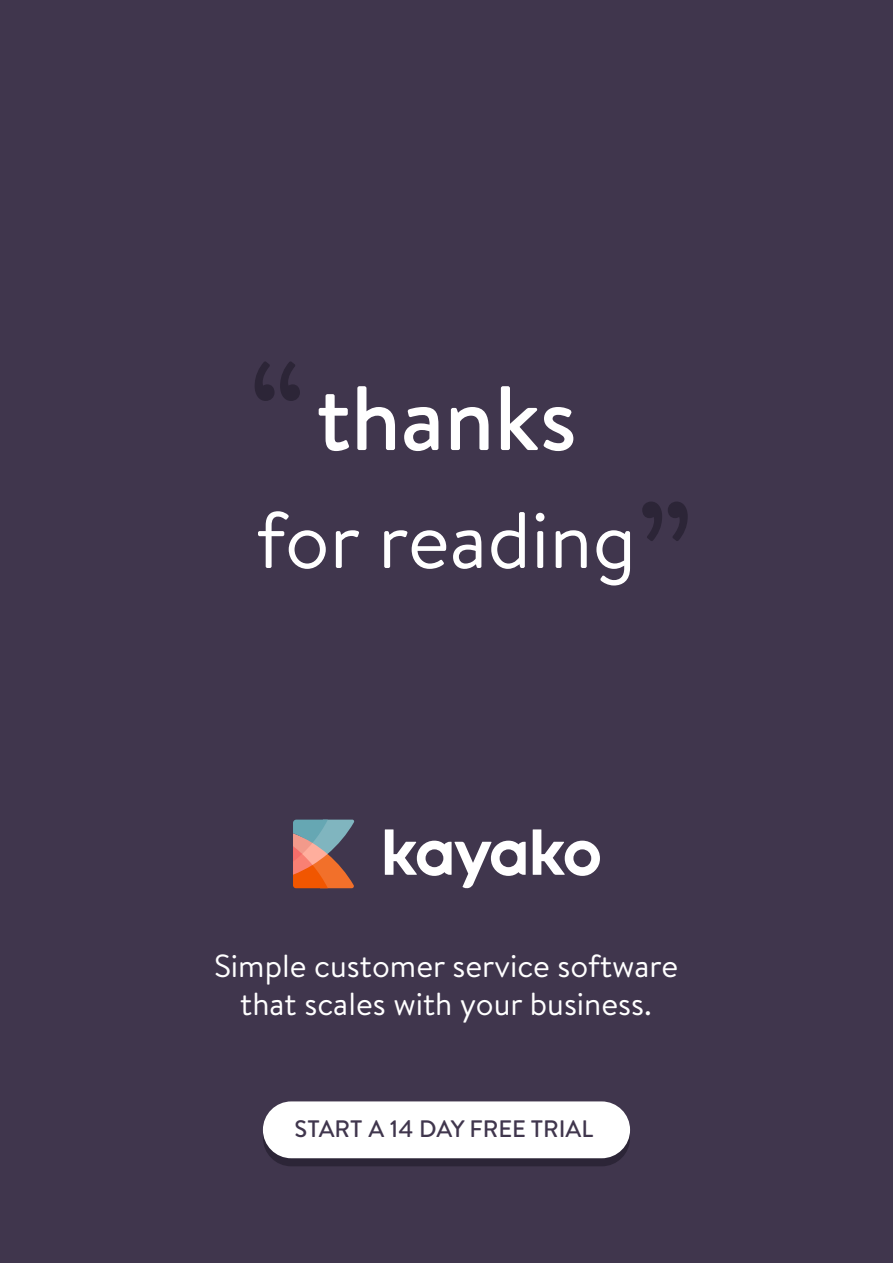
<style>
.page{position:relative;width:893px;height:1263px;background:#40364d}
.page>*{position:absolute;margin:0;border:0;box-sizing:border-box;transform-origin:0 0}
.t1{font:500 91.2px "Brandon Text";color:#fff}
.t2{font:79.95px "Brandon Text";color:#fff}
.t3{font:31.95px/38.2px "Brandon Text";color:#fff;text-align:center}
.t4{font:500 23.85px "Brandon Text";color:#40364d}
</style>
<div class="page">
<svg style="left:255px;top:361px;width:45px;height:40px"></svg>
<svg style="left:642px;top:502px;width:46px;height:39px"></svg>
<div style="left:263px;top:1109px;width:367px;height:57px;background:linear-gradient(to right,#2d2738,#2d2638);border-radius:28px"></div>
<div style="left:263px;top:1101px;width:367px;height:57px;background:#fff;border-radius:28px"></div>
<svg style="left:293px;top:820px;width:62px;height:68px"></svg>
<svg style="left:385px;top:829px;width:141px;height:59px"></svg>
<svg style="left:533px;top:829px;width:67px;height:47px"></svg>
<h1 class="t1" style="left:316px;top:356px;width:262px">thanks</h1>
<h2 class="t2" style="left:256px;top:485px;width:382px">for reading</h2>
<p class="t3" style="left:214px;top:945px;width:466px">Simple customer service software that scales with your business.</p>
<p class="t4" style="left:295px;top:1112px;width:300px">START A 14 DAY FREE TRIAL</p>
</div>
